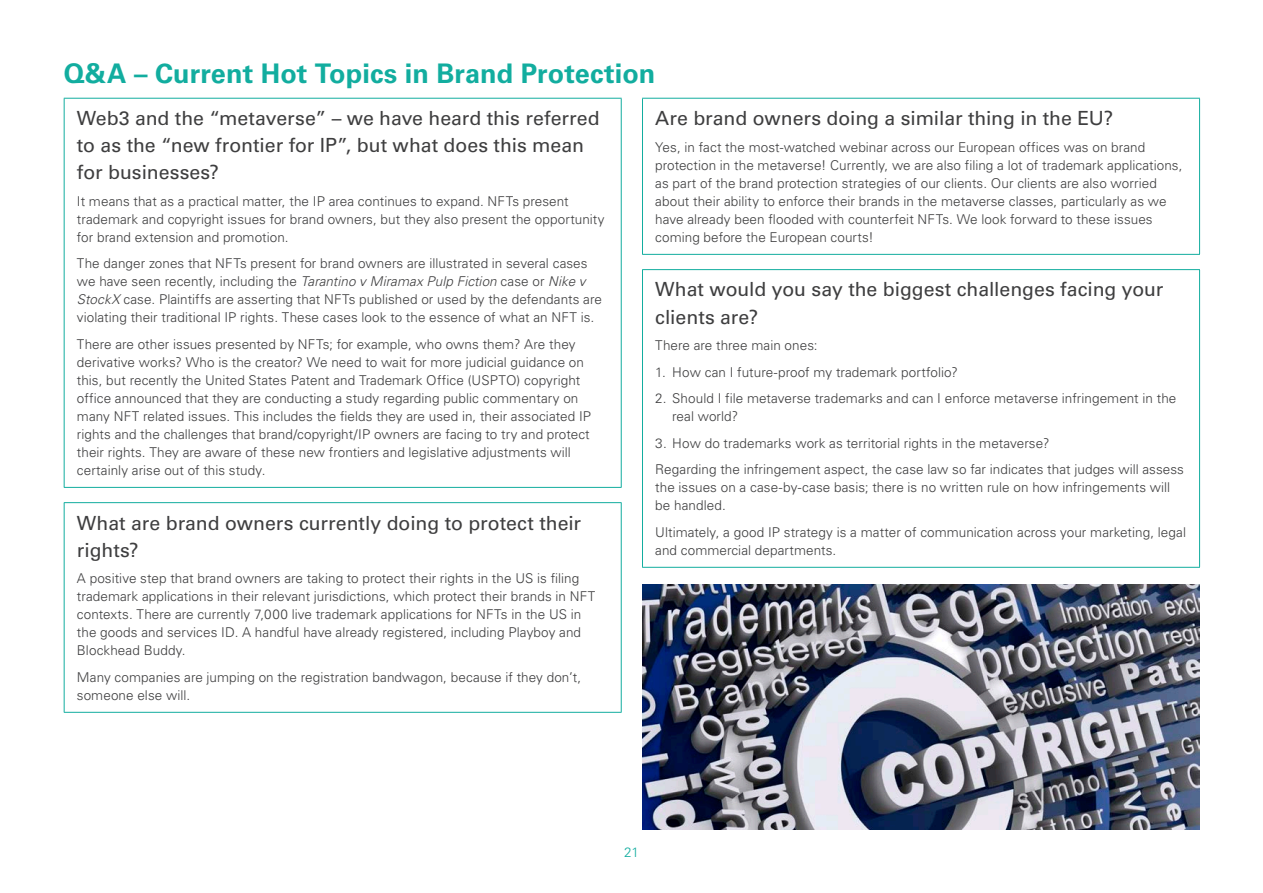
<style>
.page{position:relative;width:1263px;height:893px;background:#fff}
.page>*{position:absolute;margin:0;border:0;box-sizing:border-box;transform-origin:0 0}
.Body_contents{font:700 27px "Univers LTCYR 65";letter-spacing:.005em;color:#12ad9f}
.Body_contents-2{font:19.5px/27px "Univers LTCYR 55 Roman";letter-spacing:-.005em;color:#3e3e3f}
.Body{font:300 13.5px/18px "Univers LTCYR 45";letter-spacing:.005em;color:#3e3e3f}
.body_indent{font:300 13.5px/18px "Univers LTCYR 45";letter-spacing:.005em;color:#3e3e3f}
.t1{font:300 13.5px "Univers LTCYR 45";color:#12ad9f}
.s1{font-style:italic}
</style>
<div class="page">
<hr style="left:64px;top:99px;width:1px;height:388px;background:#12ad9f">
<hr style="left:64px;top:98px;width:558px;height:1px;background:#12ad9f">
<hr style="left:621px;top:99px;width:1px;height:388px;background:#12ad9f">
<hr style="left:64px;top:487px;width:558px;height:1px;background:#12ad9f">
<hr style="left:64px;top:503px;width:1px;height:209px;background:#12ad9f">
<hr style="left:64px;top:502px;width:558px;height:1px;background:#12ad9f">
<hr style="left:621px;top:503px;width:1px;height:209px;background:#12ad9f">
<hr style="left:64px;top:712px;width:558px;height:1px;background:#12ad9f">
<hr style="left:642px;top:99px;width:1px;height:155px;background:#12ad9f">
<hr style="left:642px;top:98px;width:558px;height:1px;background:#12ad9f">
<hr style="left:1199px;top:99px;width:1px;height:155px;background:#12ad9f">
<hr style="left:642px;top:254px;width:558px;height:1px;background:#12ad9f">
<hr style="left:642px;top:270px;width:1px;height:297px;background:#12ad9f">
<hr style="left:642px;top:269px;width:558px;height:1px;background:#12ad9f">
<hr style="left:1199px;top:270px;width:1px;height:297px;background:#12ad9f">
<hr style="left:642px;top:567px;width:558px;height:1px;background:#12ad9f">
<img style="left:642px;top:585px;width:557px;height:244px">
<p class="Body_contents" style="left:64px;top:55px;width:593px">Q&amp;A – Current Hot Topics in Brand Protection</p>
<p class="Body_contents-2" style="left:77px;top:104px;width:524px">Web3 and the “metaverse” – we have heard this referred to as the “new frontier for IP”, but what does this mean for businesses?</p>
<p class="Body" style="left:77px;top:191px;width:529px">It means that as a practical matter, the IP area continues to expand. NFTs present trademark and copyright issues for brand owners, but they also present the opportunity for brand extension and promotion.</p>
<p class="Body" style="left:77px;top:254px;width:526px">The danger zones that NFTs present for brand owners are illustrated in several cases we have seen recently, including the <span class="s1">Tarantino v Miramax Pulp Fiction</span> case or <span class="s1">Nike v StockX</span> case. Plaintiffs are asserting that NFTs published or used by the defendants are violating their traditional IP rights. These cases look to the essence of what an NFT is<span class="s1">.</span></p>
<p class="Body" style="left:77px;top:334px;width:516px">There are other issues presented by NFTs; for example, who owns them? Are they derivative works? Who is the creator? We need to wait for more judicial guidance on this, but recently the United States Patent and Trademark Office (USPTO) copyright office announced that they are conducting a study regarding public commentary on many NFT related issues. This includes the fields they are used in, their associated IP rights and the challenges that brand/copyright/IP owners are facing to try and protect their rights. They are aware of these new frontiers and legislative adjustments will certainly arise out of this study.</p>
<p class="Body_contents-2" style="left:77px;top:508px;width:506px">What are brand owners currently doing to protect their rights?</p>
<p class="Body" style="left:77px;top:569px;width:520px">A positive step that brand owners are taking to protect their rights in the US is filing trademark applications in their relevant jurisdictions, which protect their brands in NFT contexts. There are currently 7,000 live trademark applications for NFTs in the US in the goods and services ID. A handful have already registered, including Playboy and Blockhead Buddy.</p>
<p class="Body" style="left:77px;top:667px;width:506px">Many companies are jumping on the registration bandwagon, because if they don’t, someone else will.</p>
<p class="Body_contents-2" style="left:655px;top:104px;width:459px">Are brand owners doing a similar thing in the EU?</p>
<p class="Body" style="left:655px;top:137px;width:529px">Yes, in fact the most-watched webinar across our European offices was on brand protection in the metaverse! Currently, we are also filing a lot of trademark applications, as part of the brand protection strategies of our clients. Our clients are also worried about their ability to enforce their brands in the metaverse classes, particularly as we have already been flooded with counterfeit NFTs. We look forward to these issues coming before the European courts!</p>
<p class="Body_contents-2" style="left:655px;top:275px;width:510px">What would you say the biggest challenges facing your clients are?</p>
<p class="Body" style="left:655px;top:336px;width:164px">There are three main ones:</p>
<p class="body_indent" style="left:655px;top:362px;width:304px">1. How can I future-proof my trademark portfolio?</p>
<p class="body_indent" style="left:672px;top:389px;width:506px;text-indent:-17px">2. Should I file metaverse trademarks and can I enforce metaverse infringement in the real world?</p>
<p class="body_indent" style="left:655px;top:433px;width:396px">3. How do trademarks work as territorial rights in the metaverse?</p>
<p class="Body" style="left:655px;top:460px;width:530px">Regarding the infringement aspect, the case law so far indicates that judges will assess the issues on a case-by-case basis; there is no written rule on how infringements will be handled.</p>
<p class="Body" style="left:655px;top:522px;width:532px">Ultimately, a good IP strategy is a matter of communication across your marketing, legal and commercial departments.</p>
<p class="t1" style="left:624px;top:843px;width:16px">21</p>
</div>
